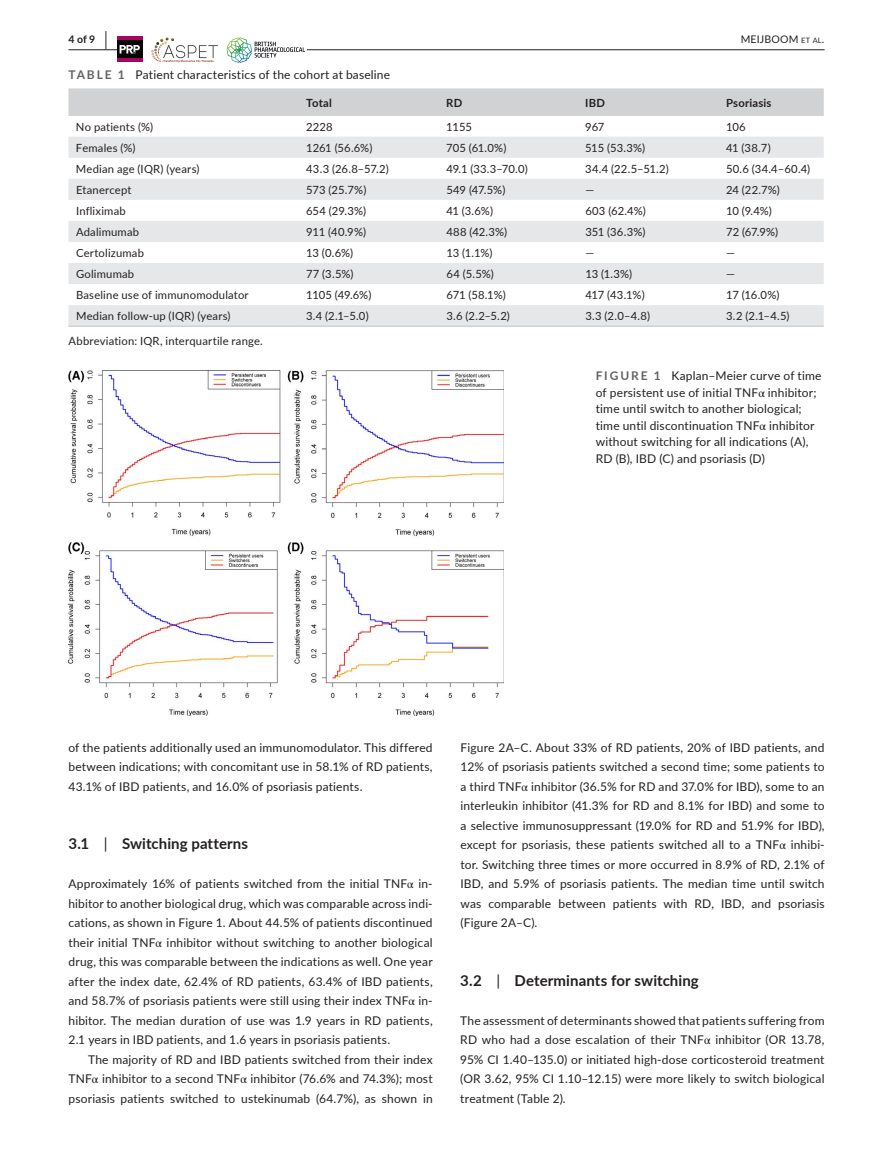
<style>
.page{position:relative;width:893px;height:1174px;background:#fff}
.page>*{position:absolute;margin:0;border:0;box-sizing:border-box;transform-origin:0 0}
.t1{font:700 15px "Lato";letter-spacing:.005em;color:#231f20}
.t2{font:12px/19.5px "Lato";letter-spacing:.015em;color:#231f20;text-align:justify}
.t3{font:11.25px "Lato";letter-spacing:.015em;color:#231f20}
.t4{font:700 11.25px "Lato";letter-spacing:.02em;color:#231f20}
.t5{font:10.5px "Lato";letter-spacing:.02em;color:#231f20}
.t6{font:700 10.5px "Lato";color:#231f20}
.s1{font-size:19.5px}
.s2{font-size:7.35px}
.s3{font-weight:700;color:#636366}
.s4{font-family:"STIX"}
.s5{font-weight:400}
</style>
<div class="page">
<hr style="left:68px;top:49px;width:756px;height:1px;background:#231f20">
<div style="left:117px;top:36px;width:189px;height:27px;background:#fff"></div>
<div style="left:117px;top:37px;width:25px;height:25px;background:#070606"></div>
<hr style="left:117px;top:37px;width:25px;height:3px;background:#a60660">
<hr style="left:117px;top:59px;width:25px;height:3px;background:#a60660">
<svg style="left:120px;top:45px;width:20px;height:9px"></svg>
<svg style="left:151px;top:37px;width:67px;height:25px"></svg>
<svg style="left:227px;top:37px;width:78px;height:26px"></svg>
<div style="left:68px;top:88px;width:756px;height:28px;background:#d1d2d4"></div>
<svg style="left:68px;top:137px;width:756px;height:188px;fill:#e6e7e9"></svg>
<hr style="left:68px;top:325px;width:231px;height:2px;background:#d1d2d4">
<hr style="left:299px;top:325px;width:140px;height:2px;background:#d1d2d4">
<hr style="left:439px;top:325px;width:139px;height:2px;background:#d1d2d4">
<hr style="left:578px;top:325px;width:141px;height:2px;background:#d1d2d4">
<hr style="left:719px;top:325px;width:105px;height:2px;background:#d1d2d4">
<img style="left:68px;top:371px;width:435px;height:344px">
<p class="t6" style="left:68px;top:31px;width:40px">4 of 9 <span class="s1">|</span></p>
<p class="t5" style="left:741px;top:31px;width:85px">MEIJBOOM <span class="s2">et al</span>.</p>
<p class="t2" style="left:68px;top:64px;width:323px"><span class="s3">TABLE 1</span> Patient characteristics of the cohort at baseline</p>
<p class="t4" style="left:306px;top:94px;width:27px">Total</p>
<p class="t4" style="left:446px;top:94px;width:17px">RD</p>
<p class="t4" style="left:585px;top:94px;width:21px">IBD</p>
<p class="t4" style="left:726px;top:94px;width:47px">Psoriasis</p>
<p class="t3" style="left:76px;top:118px;width:79px">No patients (%)</p>
<p class="t3" style="left:306px;top:118px;width:28px">2228</p>
<p class="t3" style="left:446px;top:118px;width:27px">1155</p>
<p class="t3" style="left:585px;top:118px;width:21px">967</p>
<p class="t3" style="left:726px;top:118px;width:21px">106</p>
<p class="t3" style="left:76px;top:140px;width:61px">Females (%)</p>
<p class="t3" style="left:306px;top:140px;width:68px">1261 (56.6%)</p>
<p class="t3" style="left:446px;top:140px;width:62px">705 (61.0%)</p>
<p class="t3" style="left:585px;top:140px;width:61px">515 (53.3%)</p>
<p class="t3" style="left:726px;top:140px;width:46px">41 (38.7)</p>
<p class="t3" style="left:76px;top:161px;width:125px">Median age (IQR) (years)</p>
<p class="t3" style="left:306px;top:161px;width:84px">43.3 (26.8–57.2)</p>
<p class="t3" style="left:446px;top:161px;width:83px">49.1 (33.3–70.0)</p>
<p class="t3" style="left:585px;top:161px;width:85px">34.4 (22.5–51.2)</p>
<p class="t3" style="left:726px;top:161px;width:86px">50.6 (34.4–60.4)</p>
<p class="t3" style="left:76px;top:182px;width:57px">Etanercept</p>
<p class="t3" style="left:306px;top:182px;width:62px">573 (25.7%)</p>
<p class="t3" style="left:446px;top:182px;width:61px">549 (47.5%)</p>
<p class="t3" style="left:585px;top:182px;width:10px">—</p>
<p class="t3" style="left:726px;top:182px;width:55px">24 (22.7%)</p>
<p class="t3" style="left:76px;top:203px;width:51px">Infliximab</p>
<p class="t3" style="left:306px;top:203px;width:61px">654 (29.3%)</p>
<p class="t3" style="left:446px;top:203px;width:48px">41 (3.6%)</p>
<p class="t3" style="left:585px;top:203px;width:62px">603 (62.4%)</p>
<p class="t3" style="left:726px;top:203px;width:47px">10 (9.4%)</p>
<p class="t3" style="left:76px;top:224px;width:65px">Adalimumab</p>
<p class="t3" style="left:306px;top:224px;width:61px">911 (40.9%)</p>
<p class="t3" style="left:446px;top:224px;width:62px">488 (42.3%)</p>
<p class="t3" style="left:585px;top:224px;width:62px">351 (36.3%)</p>
<p class="t3" style="left:726px;top:224px;width:53px">72 (67.9%)</p>
<p class="t3" style="left:76px;top:245px;width:70px">Certolizumab</p>
<p class="t3" style="left:306px;top:245px;width:49px">13 (0.6%)</p>
<p class="t3" style="left:446px;top:245px;width:48px">13 (1.1%)</p>
<p class="t3" style="left:585px;top:245px;width:10px">—</p>
<p class="t3" style="left:726px;top:245px;width:10px">—</p>
<p class="t3" style="left:76px;top:266px;width:60px">Golimumab</p>
<p class="t3" style="left:306px;top:266px;width:49px">77 (3.5%)</p>
<p class="t3" style="left:446px;top:266px;width:49px">64 (5.5%)</p>
<p class="t3" style="left:585px;top:266px;width:48px">13 (1.3%)</p>
<p class="t3" style="left:726px;top:266px;width:10px">—</p>
<p class="t3" style="left:76px;top:287px;width:174px">Baseline use of immunomodulator</p>
<p class="t3" style="left:306px;top:287px;width:67px">1105 (49.6%)</p>
<p class="t3" style="left:446px;top:287px;width:61px">671 (58.1%)</p>
<p class="t3" style="left:585px;top:287px;width:61px">417 (43.1%)</p>
<p class="t3" style="left:726px;top:287px;width:55px">17 (16.0%)</p>
<p class="t3" style="left:76px;top:308px;width:156px">Median follow-up (IQR) (years)</p>
<p class="t3" style="left:306px;top:308px;width:64px">3.4 (2.1–5.0)</p>
<p class="t3" style="left:446px;top:308px;width:65px">3.6 (2.2–5.2)</p>
<p class="t3" style="left:585px;top:308px;width:66px">3.3 (2.0–4.8)</p>
<p class="t3" style="left:726px;top:308px;width:65px">3.2 (2.1–4.5)</p>
<p class="t3" style="left:69px;top:333px;width:196px">Abbreviation: IQR, interquartile range.</p>
<p class="t2" style="left:596px;top:367px;width:227px;line-height:16.5px;text-align:left"><span class="s3">FIGURE 1</span> Kaplan–Meier curve of time of persistent use of initial TNF<span class="s4">α</span> inhibitor; time until switch to another biological; time until discontinuation TNF<span class="s4">α</span> inhibitor without switching for all indications (A), RD (B), IBD (C) and psoriasis (D)</p>
<p class="t2" style="left:68px;top:737px;width:366px">of the patients additionally used an immunomodulator. This differed between indications; with concomitant use in 58.1% of RD patients, 43.1% of IBD patients, and 16.0% of psoriasis patients.</p>
<p class="t1" style="left:68px;top:833px;width:181px">3.1 <span class="s5">|</span> Switching patterns</p>
<p class="t2" style="left:68px;top:873px;width:366px">Approximately 16% of patients switched from the initial TNF<span class="s4">α</span> in&shy;hibitor to another biological drug, which was comparable across indi&shy;cations, as shown in Figure 1. About 44.5% of patients discontinued their initial TNF<span class="s4">α</span> inhibitor without switching to another biological drug, this was comparable between the indications as well. One year after the index date, 62.4% of RD patients, 63.4% of IBD patients, and 58.7% of psoriasis patients were still using their index TNF<span class="s4">α</span> in&shy;hibitor. The median duration of use was 1.9 years in RD patients, 2.1 years in IBD patients, and 1.6 years in psoriasis patients.</p>
<p class="t2" style="left:69px;top:1049px;width:366px;text-indent:20px">The majority of RD and IBD patients switched from their index TNF<span class="s4">α</span> inhibitor to a second TNF<span class="s4">α</span> inhibitor (76.6% and 74.3%); most psoriasis patients switched to ustekinumab (64.7%), as shown in</p>
<p class="t2" style="left:460px;top:737px;width:366px">Figure 2A–C. About 33% of RD patients, 20% of IBD patients, and 12% of psoriasis patients switched a second time; some patients to a third TNF<span class="s4">α</span> inhibitor (36.5% for RD and 37.0% for IBD), some to an interleukin inhibitor (41.3% for RD and 8.1% for IBD) and some to a selective immunosuppressant (19.0% for RD and 51.9% for IBD), except for psoriasis, these patients switched all to a TNF<span class="s4">α</span> inhibi&shy;tor. Switching three times or more occurred in 8.9% of RD, 2.1% of IBD, and 5.9% of psoriasis patients. The median time until switch was comparable between patients with RD, IBD, and psoriasis (Figure 2A–C).</p>
<p class="t1" style="left:460px;top:969px;width:240px">3.2 <span class="s5">|</span> Determinants for switching</p>
<p class="t2" style="left:460px;top:1010px;width:366px">The assessment of determinants showed that patients suffering from RD who had a dose escalation of their TNF<span class="s4">α</span> inhibitor (OR 13.78, 95% CI 1.40–135.0) or initiated high-dose corticosteroid treatment (OR 3.62, 95% CI 1.10–12.15) were more likely to switch biological treatment (Table 2).</p>
</div>
